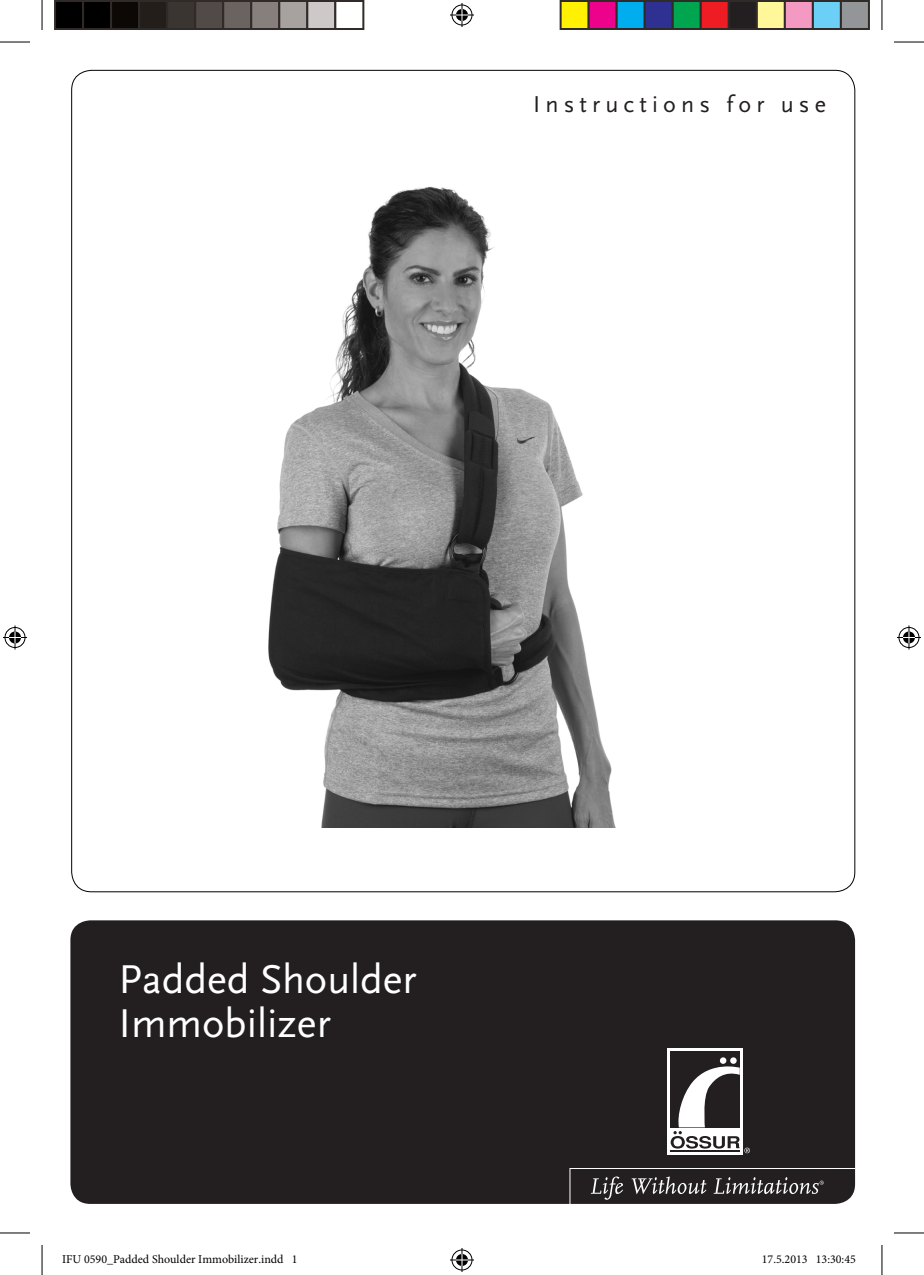
<style>
.page{position:relative;width:924px;height:1275px;background:#fff}
.page>*{position:absolute;margin:0;border:0;box-sizing:border-box;transform-origin:0 0}
.t1{font:42px "Scala Sans OT";color:#fff}
.t2{font:24px "Scala Sans OT";letter-spacing:.215em;color:#231f20}
.t3{font:12px "Minion Pro";color:#000}
</style>
<div class="page">
<div style="left:70px;top:920px;width:784px;height:283px;background:#231f20;border-radius:20px"></div>
<div style="left:667px;top:1047px;width:75px;height:107px;background:#fff"></div>
<div style="left:670px;top:1050px;width:69px;height:77px;background:#231f20"></div>
<svg style="left:719px;top:1057px;width:7px;height:6px"></svg>
<svg style="left:729px;top:1057px;width:7px;height:6px"></svg>
<svg style="left:670px;top:1060px;width:79px;height:93px"></svg>
<svg style="left:568px;top:1167px;width:287px;height:37px"></svg>
<img style="left:268px;top:186px;width:348px;height:641px">
<hr style="left:0;top:42px;width:30px;height:1px;background:#000">
<hr style="left:893px;top:42px;width:30px;height:1px;background:#000">
<hr style="left:0;top:1232px;width:30px;height:1px;background:#000">
<hr style="left:893px;top:1232px;width:30px;height:1px;background:#000">
<hr style="left:42px;top:0;width:1px;height:30px;background:#000">
<hr style="left:42px;top:1245px;width:1px;height:30px;background:#000">
<hr style="left:881px;top:0;width:1px;height:30px;background:#000">
<hr style="left:881px;top:1245px;width:1px;height:30px;background:#000">
<svg style="left:450px;top:3px;width:24px;height:24px"></svg>
<svg style="left:450px;top:1248px;width:24px;height:24px"></svg>
<svg style="left:3px;top:625px;width:24px;height:24px"></svg>
<svg style="left:897px;top:625px;width:23px;height:24px"></svg>
<div style="left:55px;top:1px;width:28px;height:28px;background:#000"></div>
<div style="left:54px;top:0;width:30px;height:30px;border:2px solid #302a28"></div>
<div style="left:83px;top:1px;width:28px;height:28px;background:#000"></div>
<div style="left:82px;top:0;width:30px;height:30px;border:2px solid #302a28"></div>
<div style="left:111px;top:1px;width:28px;height:28px;background:#0c0806"></div>
<div style="left:110px;top:0;width:30px;height:30px;border:2px solid #302a28"></div>
<div style="left:139px;top:1px;width:28px;height:28px;background:#241e1b"></div>
<div style="left:138px;top:0;width:30px;height:30px;border:2px solid #302a28"></div>
<div style="left:167px;top:1px;width:28px;height:28px;background:#3b3532"></div>
<div style="left:166px;top:0;width:30px;height:30px;border:2px solid #302a28"></div>
<div style="left:195px;top:1px;width:28px;height:28px;background:#524a47"></div>
<div style="left:194px;top:0;width:30px;height:30px;border:2px solid #302a28"></div>
<div style="left:223px;top:1px;width:28px;height:28px;background:#6b6360"></div>
<div style="left:222px;top:0;width:30px;height:30px;border:2px solid #302a28"></div>
<div style="left:251px;top:1px;width:28px;height:28px;background:#867f7c"></div>
<div style="left:250px;top:0;width:30px;height:30px;border:2px solid #302a28"></div>
<div style="left:279px;top:1px;width:28px;height:28px;background:#a7a2a0"></div>
<div style="left:278px;top:0;width:30px;height:30px;border:2px solid #302a28"></div>
<div style="left:307px;top:1px;width:28px;height:28px;background:#cdc9c8"></div>
<div style="left:306px;top:0;width:30px;height:30px;border:2px solid #302a28"></div>
<div style="left:334px;top:0;width:30px;height:30px;border:2px solid #302a28"></div>
<div style="left:560px;top:1px;width:28px;height:28px;background:#fff101"></div>
<div style="left:559px;top:0;width:30px;height:30px;border:2px solid #302a28"></div>
<div style="left:588px;top:1px;width:28px;height:28px;background:#ed028c"></div>
<div style="left:587px;top:0;width:30px;height:30px;border:2px solid #302a28"></div>
<div style="left:616px;top:1px;width:28px;height:28px;background:#00aeef"></div>
<div style="left:615px;top:0;width:30px;height:30px;border:2px solid #302a28"></div>
<div style="left:644px;top:1px;width:28px;height:28px;background:#2e3092"></div>
<div style="left:643px;top:0;width:30px;height:30px;border:2px solid #302a28"></div>
<div style="left:672px;top:1px;width:28px;height:28px;background:#00a54f"></div>
<div style="left:671px;top:0;width:30px;height:30px;border:2px solid #302a28"></div>
<div style="left:700px;top:1px;width:28px;height:28px;background:#ee1d23"></div>
<div style="left:699px;top:0;width:30px;height:30px;border:2px solid #302a28"></div>
<div style="left:728px;top:1px;width:28px;height:28px;background:#231f20"></div>
<div style="left:727px;top:0;width:30px;height:30px;border:2px solid #302a28"></div>
<div style="left:756px;top:1px;width:28px;height:28px;background:#fff79a"></div>
<div style="left:755px;top:0;width:30px;height:30px;border:2px solid #302a28"></div>
<div style="left:784px;top:1px;width:28px;height:28px;background:#f499c2"></div>
<div style="left:783px;top:0;width:30px;height:30px;border:2px solid #302a28"></div>
<div style="left:812px;top:1px;width:28px;height:28px;background:#6bcff6"></div>
<div style="left:811px;top:0;width:30px;height:30px;border:2px solid #302a28"></div>
<div style="left:840px;top:1px;width:28px;height:28px;background:#939598"></div>
<div style="left:839px;top:0;width:30px;height:30px;border:2px solid #302a28"></div>
<h2 class="t2" style="left:533px;top:91px;width:294px">Instructions for use</h2>
<p class="t1" style="left:118px;top:956px;width:300px">Padded Shoulder</p>
<p class="t1" style="left:118px;top:1000px;width:214px">Immobilizer</p>
<p class="t3" style="left:62px;top:1251px;width:237px">IFU 0590_Padded Shoulder Immobilizer.indd 1</p>
<p class="t3" style="left:761px;top:1251px;width:95px">17.5.2013 13:30:45</p>
</div>
